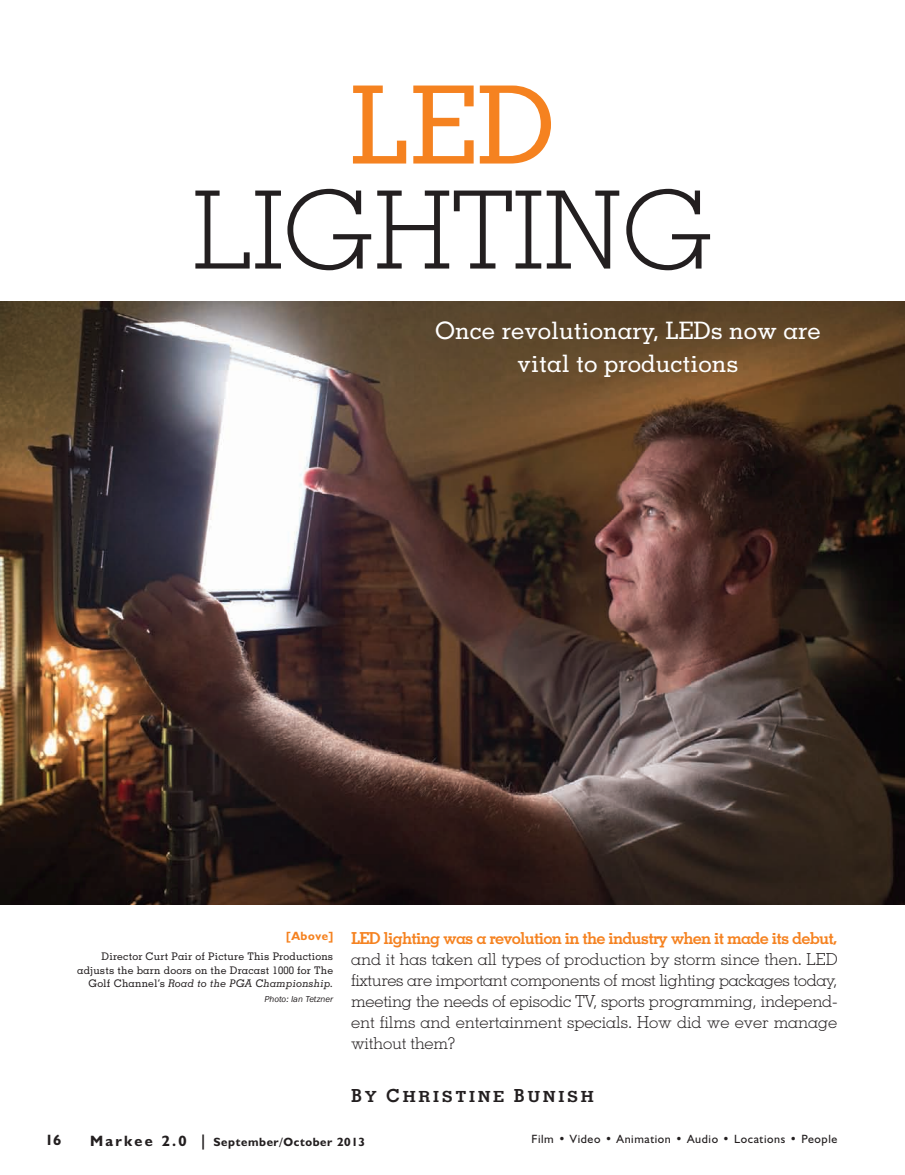
<style>
.page{position:relative;width:905px;height:1175px;background:#fff}
.page>*{position:absolute;margin:0;border:0;box-sizing:border-box;transform-origin:0 0}
.t1{font:300 108px "Memphis";letter-spacing:.005em;color:#231f20}
.t2{font:500 108px "Memphis";color:#f58220}
.t3{font:500 24px/33px "Memphis";color:#fff;text-align:center}
.t4{font:300 16.5px/21px "Memphis";letter-spacing:-.005em;color:#231f20;text-align:justify}
.t5{font:700 16.5px "Memphis";letter-spacing:-.05em;color:#f58220}
.t6{font:700 15.3px "Memphis";letter-spacing:.145em;color:#231f20;scale:1.18 1}
.t7{font:700 15px "Humanist 521 BT";color:#231f20}
.t8{font:12px "Humanist 521 BT";letter-spacing:.05em;color:#231f20}
.t9{font:700 12px "Humanist 521 BT";letter-spacing:.05em;color:#231f20}
.t10{font:700 12px "Humanist 521 BT";letter-spacing:.05em;color:#f58220}
.t11{font:500 10.5px/13.5px "Memphis";letter-spacing:.015em;color:#231f20;text-align:right}
.t12{font:italic 9px "Franklin Gothic Itc T";color:#231f20}
.s1{font-style:italic}
.s2{font-size:18px}
.s3{font-size:15px}
</style>
<div class="page">
<img style="left:0;top:302px;width:904px;height:602px">
<h1 class="t2" style="left:350px;top:85px;width:207px">LED</h1>
<h1 class="t1" style="left:192px;top:190px;width:521px">LIGHTING</h1>
<h2 class="t3" style="left:435px;top:316px;width:387px">Once revolutionary, LEDs now are vital to productions</h2>
<p class="t10" style="left:286px;top:931px;width:48px">[Above]</p>
<p class="t11" style="left:77px;top:950px;width:257px">Director Curt Pair of Picture This Productions adjusts the barn doors on the Dracast 1000 for The<br>Golf Channel’s <span class="s1">Road to the PGA Championship.</span></p>
<p class="t12" style="left:264px;top:993px;width:70px">Photo: Ian Tetzner</p>
<p class="t5" style="left:351px;top:931px;width:487px">LED lighting was a revolution in the industry when it made its debut,</p>
<p class="t4" style="left:351px;top:949px;width:488px">and it has taken all types of production by storm since then. LED fixtures are important components of most lighting packages today, meeting the needs of episodic TV, sports programming, independ&shy;ent films and entertainment specials. How did we ever manage without them?</p>
<p class="t6" style="left:351px;top:1091px;width:207px"><span class="s2">B</span>Y <span class="s2">C</span>HRISTINE <span class="s2">B</span>UNISH</p>
<p class="t7" style="left:45px;top:1134px;width:18px">16</p>
<p class="t9" style="left:90px;top:1137px;width:276px"><span class="s3">Markee 2.0 |</span> September/October 2013</p>
<p class="t8" style="left:531px;top:1134px;width:307px">Film • Video • Animation • Audio • Locations • People</p>
</div>
